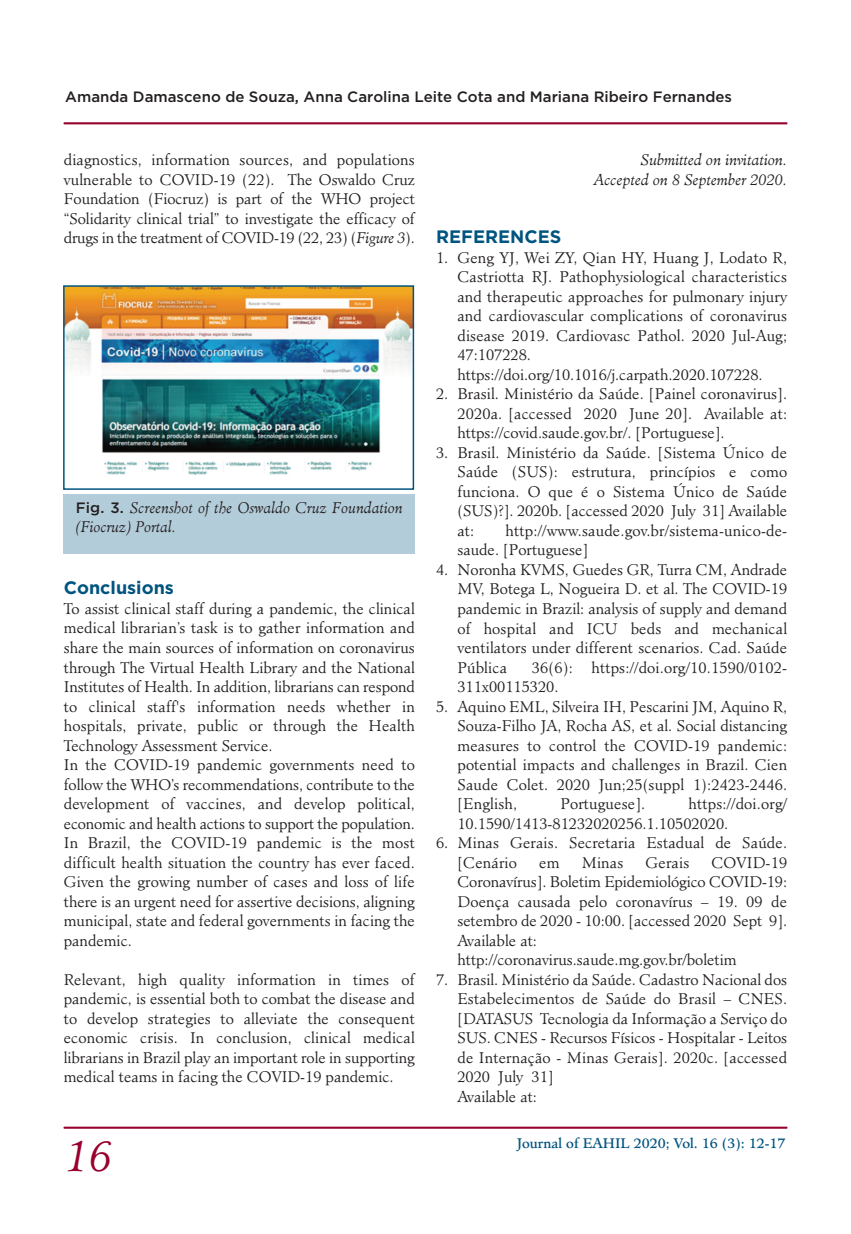
<style>
.page{position:relative;width:851px;height:1234px;background:#fff}
.page>*{position:absolute;margin:0;border:0;box-sizing:border-box;transform-origin:0 0}
.t1{font:italic 300 42px "Minister";color:#98012d}
.t2{font:700 18px "Gotham";color:#005480}
.t3{font:300 15px/19.5px "Minister";letter-spacing:.01em;color:#231f20;text-align:justify}
.t4{font:500 15px "Gotham";color:#231f20}
.t5{font:italic 300 15px/18.8px "Minister";color:#231f20;scale:.95 1}
.t6{font:italic 300 15px "Minister";color:#231f20}
.t7{font:13.5px "Minister";color:#005480}
.s1{font-style:italic}
.s2{font-family:"Gotham";font-weight:500;font-style:normal}
</style>
<div class="page">
<hr style="left:64px;top:1126px;width:723px;height:2px;background:#98012d">
<hr style="left:64px;top:123px;width:723px;height:1px;background:#98012d">
<img style="left:66px;top:288px;width:345px;height:187px">
<div style="left:63px;top:285px;width:351px;height:204px;border:2px solid #005480"></div>
<div style="left:64px;top:494px;width:351px;height:60px;background:#b3ccd9"></div>
<p class="t4" style="left:65px;top:91px;width:668px">Amanda Damasceno de Souza, Anna Carolina Leite Cota and Mariana Ribeiro Fernandes</p>
<p class="t3" style="left:64px;top:151px;width:352px">diagnostics, information sources, and populations vulnerable to COVID-19 (22). The Oswaldo Cruz Foundation (Fiocruz) is part of the WHO project “Solidarity clinical trial” to investigate the efficacy of drugs in the treatment of COVID-19 (22, 23) (<span class="s1">Figure 3</span>).</p>
<p class="t5" style="left:76px;top:499px;width:346px"><span class="s2">Fig. 3.</span> Screenshot of the Oswaldo Cruz Foundation (Fiocruz) Portal.</p>
<p class="t2" style="left:64px;top:581px;width:112px">Conclusions</p>
<p class="t3" style="left:64px;top:600px;width:352px">To assist clinical staff during a pandemic, the clinical medical librarian’s task is to gather information and share the main sources of information on coronavirus through The Virtual Health Library and the National Institutes of Health. In addition, librarians can respond to clinical staff's information needs whether in hospitals, private, public or through the Health Technology Assessment Service.</p>
<p class="t3" style="left:64px;top:756px;width:352px">In the COVID-19 pandemic governments need to follow the WHO’s recommendations, contribute to the development of vaccines, and develop political, economic and health actions to support the population.<br>In Brazil, the COVID-19 pandemic is the most difficult health situation the country has ever faced.<br>Given the growing number of cases and loss of life there is an urgent need for assertive decisions, aligning municipal, state and federal governments in facing the pandemic.</p>
<p class="t3" style="left:64px;top:970px;width:352px">Relevant, high quality information in times of pandemic, is essential both to combat the disease and to develop strategies to alleviate the consequent economic crisis. In conclusion, clinical medical librarians in Brazil play an important role in supporting medical teams in facing the COVID-19 pandemic.</p>
<p class="t1" style="left:65px;top:1137px;width:48px">16</p>
<p class="t6" style="left:640px;top:153px;width:148px">Submitted on invitation.</p>
<p class="t6" style="left:594px;top:173px;width:195px">Accepted on 8 September 2020.</p>
<p class="t2" style="left:436px;top:230px;width:127px">REFERENCES</p>
<p class="t3" style="left:457px;top:249px;width:331px;text-align:left;text-indent:-21px">1. Geng YJ, Wei ZY, Qian HY, Huang J, Lodato R, Castriotta RJ. Pathophysiological characteristics and therapeutic approaches for pulmonary injury and cardiovascular complications of coronavirus disease 2019. Cardiovasc Pathol. 2020 Jul-Aug; 47:107228. https://doi.org/10.1016/j.carpath.2020.107228.</p>
<p class="t3" style="left:457px;top:385px;width:331px;text-indent:-21px">2. Brasil. Ministério da Saúde. [Painel coronavirus].<br>2020a. [accessed 2020 June 20]. Available at: https://covid.saude.gov.br/. [Portuguese].</p>
<p class="t3" style="left:457px;top:444px;width:331px;text-indent:-21px">3. Brasil. Ministério da Saúde. [Sistema Único de Saúde (SUS): estrutura, princípios e como funciona. O que é o Sistema Único de Saúde (SUS)?]. 2020b. [accessed 2020 July 31] Available at:</p>
<p class="t3" style="left:457px;top:522px;width:331px;text-indent:48px">http://www.saude.gov.br/sistema-unico-de&shy;saude. [Portuguese]</p>
<p class="t3" style="left:457px;top:561px;width:331px;text-indent:-21px">4. Noronha KVMS, Guedes GR, Turra CM, Andrade MV, Botega L, Nogueira D. et al. The COVID-19 pandemic in Brazil: analysis of supply and demand of hospital and ICU beds and mechanical ventilators under different scenarios. Cad. Saúde Pública</p>
<p class="t3" style="left:457px;top:658px;width:331px;text-indent:74px">36(6): https://doi.org/10.1590/0102-<br>311x00115320.</p>
<p class="t3" style="left:457px;top:697px;width:331px;text-indent:-21px">5. Aquino EML, Silveira IH, Pescarini JM, Aquino R, Souza-Filho JA, Rocha AS, et al. Social distancing measures to control the COVID-19 pandemic: potential impacts and challenges in Brazil. Cien Saude Colet. 2020 Jun;25(suppl 1):2423-2446. [English,</p>
<p class="t3" style="left:457px;top:795px;width:331px;text-indent:231px">https://doi.org/<br>10.1590/1413-81232020256.1.10502020.</p>
<p class="t3" style="left:457px;top:834px;width:331px;text-indent:-21px">6. Minas Gerais. Secretaria Estadual de Saúde. [Cenário</p>
<p class="t3" style="left:560px;top:795px;width:86px">Portuguese].</p>
<p class="t3" style="left:457px;top:853px;width:331px;text-indent:254px">COVID-19<br>Coronavírus]. Boletim Epidemiológico COVID-19:<br>Doença causada pelo coronavírus – 19. 09 de setembro de 2020 - 10:00. [accessed 2020 Sept 9].<br>Available at:</p>
<p class="t3" style="left:457px;top:951px;width:281px">http://coronavirus.saude.mg.gov.br/boletim</p>
<p class="t3" style="left:457px;top:970px;width:331px;text-indent:-21px">7. Brasil. Ministério da Saúde. Cadastro Nacional dos Estabelecimentos de Saúde do Brasil – CNES. [DATASUS Tecnologia da Informação a Serviço do SUS. CNES - Recursos Físicos - Hospitalar - Leitos de Internação - Minas Gerais]. 2020c. [accessed 2020 July 31]</p>
<p class="t3" style="left:457px;top:1087px;width:81px">Available at:</p>
<p class="t7" style="left:516px;top:1137px;width:270px">Journal of EAHIL 2020; Vol. 16 (3): 12-17</p>
<p class="t3" style="left:539px;top:853px;width:22px">em</p>
<p class="t3" style="left:581px;top:853px;width:43px">Minas</p>
<p class="t3" style="left:645px;top:853px;width:45px">Gerais</p>
</div>
